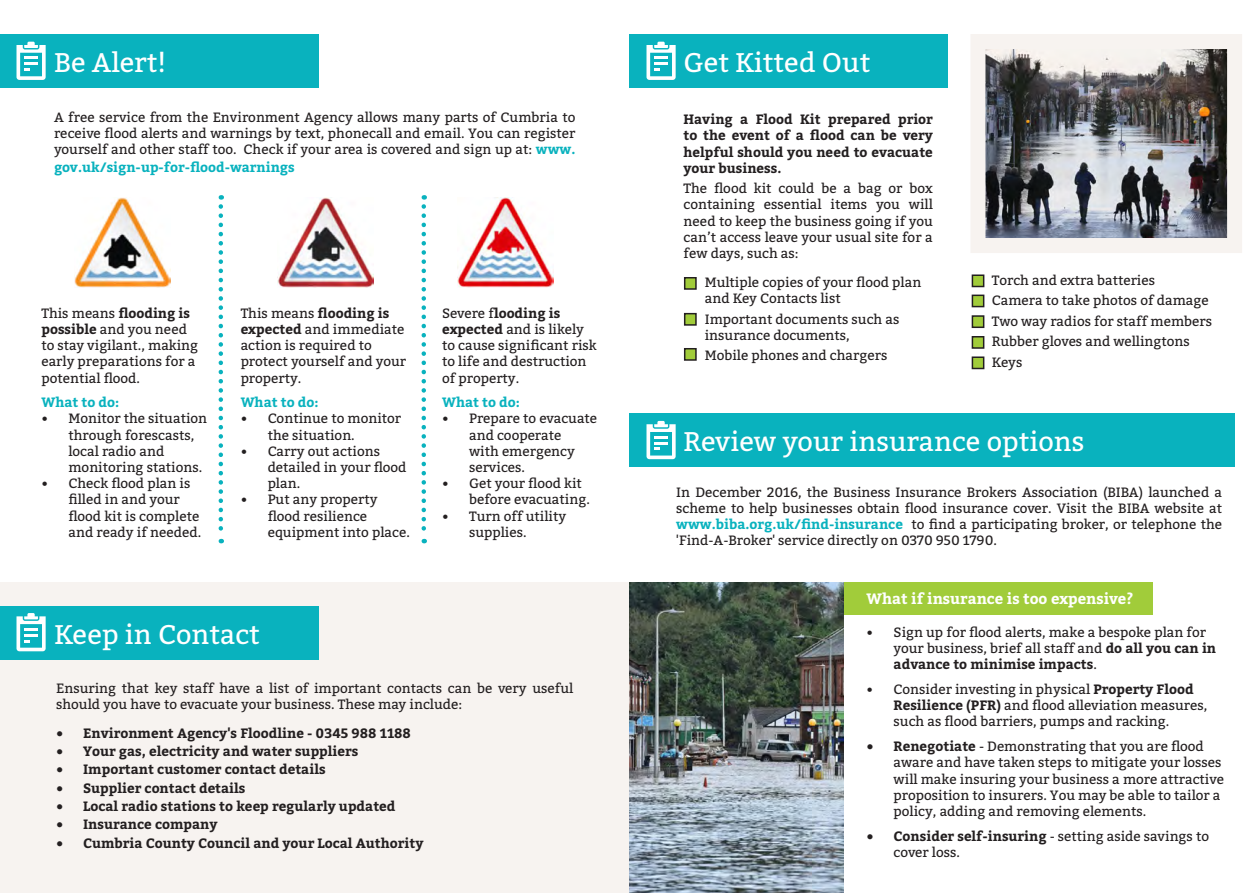
<style>
.page{position:relative;width:1259px;height:893px;background:#fff}
.page>*{position:absolute;margin:0;border:0;box-sizing:border-box;transform-origin:0 0}
.t1{font:27px "Bitter";color:#fff}
.t2{font:700 15px "Bitter";color:#fff}
.t3{font:13.5px/16.2px "Bitter";color:#231f20}
.t4{font:700 13.5px/16.2px "Bitter";color:#231f20;text-align:justify}
.t5{font:700 13.5px "Bitter";color:#09b2be}
.s1{font-weight:700;color:#09b2be}
.s2{font-weight:700}
</style>
<div class="page">
<div style="left:972px;top:275px;width:11px;height:11px;background:#a1cc3a"></div>
<div style="left:971px;top:274px;width:13px;height:13px;border:2px solid #231f20"></div>
<div style="left:972px;top:295px;width:11px;height:12px;background:#a1cc3a"></div>
<div style="left:971px;top:295px;width:13px;height:12px;border:2px solid #231f20"></div>
<div style="left:972px;top:316px;width:11px;height:11px;background:#a1cc3a"></div>
<div style="left:971px;top:315px;width:13px;height:13px;border:2px solid #231f20"></div>
<div style="left:972px;top:337px;width:11px;height:11px;background:#a1cc3a"></div>
<div style="left:971px;top:336px;width:13px;height:13px;border:2px solid #231f20"></div>
<div style="left:972px;top:357px;width:11px;height:11px;background:#a1cc3a"></div>
<div style="left:971px;top:356px;width:13px;height:13px;border:2px solid #231f20"></div>
<div style="left:684px;top:314px;width:12px;height:11px;background:#a1cc3a"></div>
<div style="left:684px;top:313px;width:12px;height:13px;border:2px solid #231f20"></div>
<div style="left:684px;top:349px;width:12px;height:11px;background:#a1cc3a"></div>
<div style="left:684px;top:348px;width:12px;height:13px;border:2px solid #231f20"></div>
<img style="left:278px;top:197px;width:96px;height:90px">
<img style="left:458px;top:197px;width:96px;height:90px">
<div style="left:0;top:583px;width:629px;height:310px;background:#f7f3f0"></div>
<div style="left:0;top:34px;width:319px;height:54px;background:#09b2be"></div>
<img style="left:75px;top:197px;width:96px;height:90px">
<svg style="left:218px;top:206px;width:5px;height:337px"></svg>
<svg style="left:421px;top:206px;width:5px;height:337px"></svg>
<div style="left:0;top:606px;width:319px;height:53px;background:#09b2be"></div>
<div style="left:629px;top:34px;width:319px;height:54px;background:#09b2be"></div>
<img style="left:986px;top:50px;width:240px;height:187px">
<div style="left:970px;top:34px;width:272px;height:219px;border:15px solid #f7f3f0"></div>
<div style="left:629px;top:413px;width:605px;height:53px;background:#09b2be"></div>
<div style="left:820px;top:583px;width:333px;height:32px;background:#a1cc3a"></div>
<img style="left:629px;top:583px;width:214px;height:310px">
<div style="left:684px;top:278px;width:12px;height:11px;background:#a1cc3a"></div>
<div style="left:684px;top:277px;width:12px;height:13px;border:2px solid #231f20"></div>
<svg style="left:17px;top:42px;width:29px;height:38px"></svg>
<svg style="left:17px;top:613px;width:29px;height:38px"></svg>
<svg style="left:646px;top:42px;width:29px;height:38px"></svg>
<svg style="left:646px;top:421px;width:29px;height:38px"></svg>
<p class="t1" style="left:54px;top:43px;width:114px">Be Alert!</p>
<p class="t3" style="left:54px;top:108px;width:523px;text-align:justify">A free service from the Environment Agency allows many parts of Cumbria to receive flood alerts and warnings by text, phonecall and email. You can register yourself and other staff too. Check if your area is covered and sign up at: <span class="s1">www.</span></p>
<p class="t5" style="left:54px;top:157px;width:242px">gov.uk/sign-up-for-flood-warnings</p>
<p class="t3" style="left:41px;top:304px;width:158px">This means <span class="s2">flooding is possible</span> and you need to stay vigilant., making early preparations for a potential flood.</p>
<p class="t5" style="left:41px;top:392px;width:79px">What to do:</p>
<p class="t3" style="left:68px;top:410px;width:140px;text-indent:-27px">• Monitor the situation through forescasts, local radio and monitoring stations.</p>
<p class="t3" style="left:68px;top:475px;width:135px;text-indent:-27px">• Check flood plan is filled in and your flood kit is complete and ready if needed.</p>
<p class="t3" style="left:241px;top:304px;width:167px">This means <span class="s2">flooding is expected</span> and immediate action is required to protect yourself and your property.</p>
<p class="t5" style="left:241px;top:392px;width:79px">What to do:</p>
<p class="t3" style="left:268px;top:410px;width:135px;text-indent:-27px">• Continue to monitor the situation.</p>
<p class="t3" style="left:268px;top:442px;width:140px;text-indent:-27px">• Carry out actions detailed in your flood plan.</p>
<p class="t3" style="left:268px;top:491px;width:144px;text-indent:-27px">• Put any property flood resilience equipment into place.</p>
<p class="t3" style="left:442px;top:304px;width:156px">Severe f<span class="s2">looding is expected</span> and is likely to cause significant risk to life and destruction of property.</p>
<p class="t5" style="left:442px;top:392px;width:79px">What to do:</p>
<p class="t3" style="left:469px;top:410px;width:130px;text-indent:-27px">• Prepare to evacuate and cooperate<br>with emergency services.</p>
<p class="t3" style="left:469px;top:475px;width:122px;text-indent:-27px">• Get your flood kit before evacuating.</p>
<p class="t3" style="left:469px;top:507px;width:99px;text-indent:-27px">• Turn off utility supplies.</p>
<p class="t1" style="left:54px;top:615px;width:207px">Keep in Contact</p>
<p class="t3" style="left:56px;top:680px;width:519px">Ensuring that key staff have a list of important contacts can be very useful should you have to evacuate your business. These may include:</p>
<p class="t4" style="left:56px;top:724px;width:356px">• Environment Agency's Floodline - 0345 988 1188</p>
<p class="t4" style="left:56px;top:743px;width:304px">• Your gas, electricity and water suppliers</p>
<p class="t4" style="left:56px;top:761px;width:271px">• Important customer contact details</p>
<p class="t4" style="left:56px;top:779px;width:191px">• Supplier contact details</p>
<p class="t4" style="left:56px;top:798px;width:341px">• Local radio stations to keep regularly updated</p>
<p class="t4" style="left:56px;top:816px;width:163px">• Insurance company</p>
<p class="t4" style="left:56px;top:834px;width:369px">• Cumbria County Council and your Local Authority</p>
<p class="t1" style="left:683px;top:43px;width:188px">Get Kitted Out</p>
<p class="t4" style="left:683px;top:111px;width:251px">Having a Flood Kit prepared prior to the event of a flood can be very helpful should you need to evacuate your business.</p>
<p class="t3" style="left:683px;top:180px;width:251px;text-align:justify">The flood kit could be a bag or box containing essential items you will need to keep the business going if you can’t access leave your usual site for a few days, such as:</p>
<p class="t3" style="left:705px;top:274px;width:218px">Multiple copies of your flood plan and Key Contacts list</p>
<p class="t3" style="left:705px;top:310px;width:196px">Important documents such as insurance documents,</p>
<p class="t3" style="left:705px;top:347px;width:184px">Mobile phones and chargers</p>
<p class="t3" style="left:991px;top:272px;width:165px">Torch and extra batteries</p>
<p class="t3" style="left:991px;top:292px;width:218px">Camera to take photos of damage</p>
<p class="t3" style="left:991px;top:313px;width:222px">Two way radios for staff members</p>
<p class="t3" style="left:991px;top:333px;width:200px">Rubber gloves and wellingtons</p>
<p class="t3" style="left:991px;top:353px;width:32px">Keys</p>
<p class="t1" style="left:683px;top:422px;width:402px">Review your insurance options</p>
<p class="t3" style="left:676px;top:483px;width:547px;text-align:justify">In December 2016, the Business Insurance Brokers Association (BIBA) launched a scheme to help businesses obtain flood insurance cover. Visit the BIBA website at <span class="s1">www.biba.org.uk/find-insurance</span> to find a participating broker, or telephone the 'Find-A-Broker' service directly on 0370 950 1790.</p>
<p class="t2" style="left:866px;top:587px;width:268px">What if insurance is too expensive?</p>
<p class="t3" style="left:893px;top:624px;width:324px;text-indent:-27px">• Sign up for flood alerts, make a bespoke plan for your business, brief all staff and <span class="s2">do all you can in advance to minimise impacts</span>.</p>
<p class="t3" style="left:893px;top:681px;width:315px;text-indent:-27px">• Consider investing in physical <span class="s2">Property Flood<br>Resilience (PFR)</span> and flood alleviation measures, such as flood barriers, pumps and racking.</p>
<p class="t3" style="left:893px;top:738px;width:332px;text-indent:-27px"><span class="s2">• Renegotiate</span> - Demonstrating that you are flood aware and have taken steps to mitigate your losses will make insuring your business a more attractive proposition to insurers. You may be able to tailor a policy, adding and removing elements.</p>
<p class="t3" style="left:893px;top:827px;width:317px;text-indent:-27px"><span class="s2">• Consider self-insuring</span> - setting aside savings to cover loss.</p>
</div>
